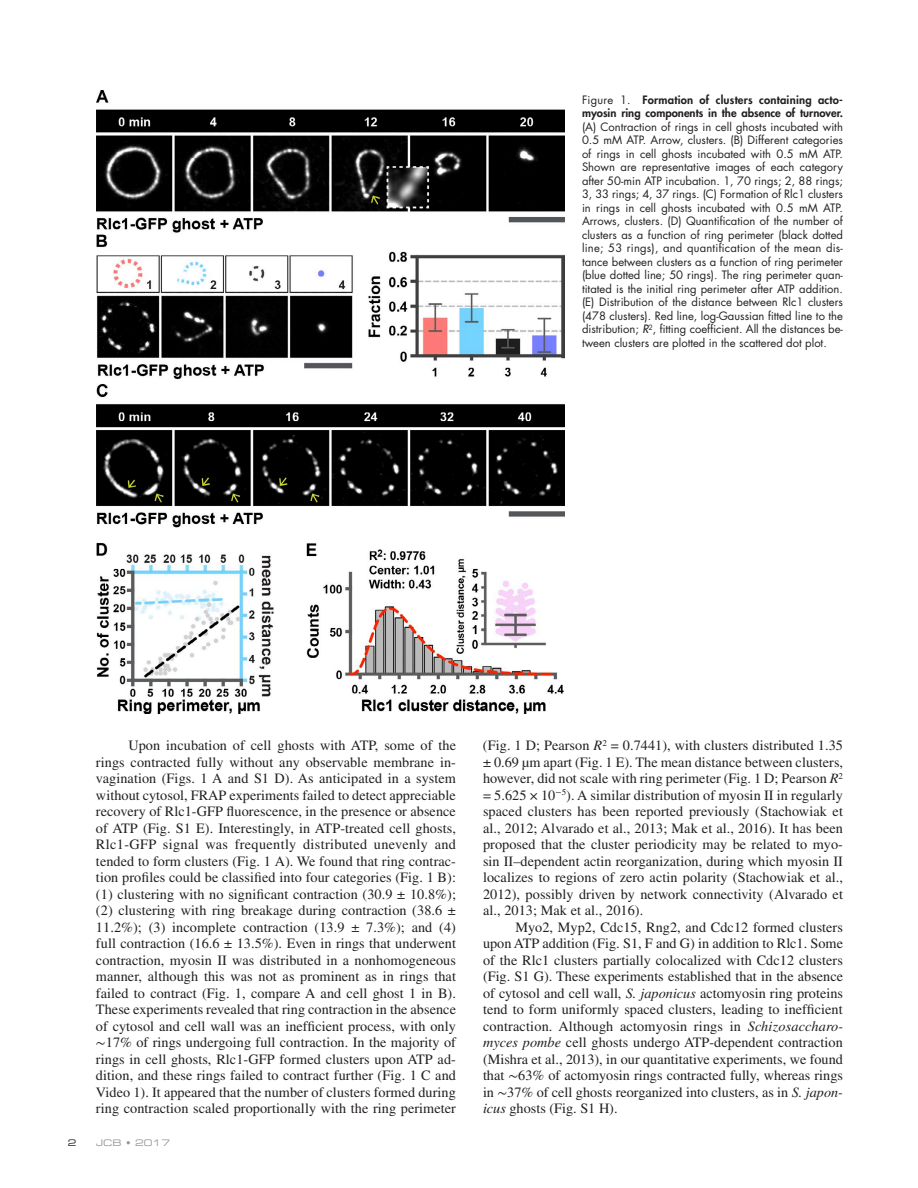
<style>
.page{position:relative;width:918px;height:1188px;background:#fff}
.page>*{position:absolute;margin:0;border:0;box-sizing:border-box;transform-origin:0 0}
.t1{font:14.25px/16.5px "Times LT Std";letter-spacing:.005em;color:#231f20;text-align:justify}
.t2{font:11.25px/13.5px "Futura Std";color:#231f20;text-align:justify}
.t3{font:800 11.25px/13.5px "Futura Std";color:#231f20}
.t4{font:9px "Eurostile LT Std Ex 2";letter-spacing:.01em;color:#949698}
.t5{font:9px "Eurostile LT Std Ex 2";color:#231f20}
.s1{font-weight:400}
.s2{font-weight:500;font-style:italic}
.s3{font-family:"STIX General"}
.s4{font-style:italic}
</style>
<div class="page">
<img style="left:96px;top:90px;width:468px;height:624px">
<p class="t3" style="left:582px;top:93px;width:262px"><span class="s1">Figure 1.</span> Formation of clusters containing acto&shy;myosin ring components in the absence of turnover.</p>
<p class="t2" style="left:582px;top:120px;width:263px">(A) Contraction of rings in cell ghosts incubated with 0.5 mM ATP. Arrow, clusters. (B) Different categories of rings in cell ghosts incubated with 0.5 mM ATP.<br>Shown are representative images of each category after 50-min ATP incubation. 1, 70 rings; 2, 88 rings; 3, 33 rings; 4, 37 rings. (C) Formation of Rlc1 clusters in rings in cell ghosts incubated with 0.5 mM ATP.<br>Arrows, clusters. (D) Quantification of the number of clusters as a function of ring perimeter (black dotted line; 53 rings), and quantification of the mean dis&shy;tance between clusters as a function of ring perimeter (blue dotted line; 50 rings). The ring perimeter quan&shy;titated is the initial ring perimeter after ATP addition. (E) Distribution of the distance between Rlc1 clusters (478 clusters). Red line, log-Gaussian fitted line to the distribution; <span class="s2">R</span><sup>2</sup>, fitting coefficient. All the distances be&shy;tween clusters are plotted in the scattered dot plot.</p>
<p class="t1" style="left:96px;top:737px;width:362px;text-indent:32px">Upon incubation of cell ghosts with ATP, some of the rings contracted fully without any observable membrane in&shy;vagination (Figs. 1 A and S1 D). As anticipated in a system without cytosol, FRAP experiments failed to detect appreciable recovery of Rlc1-GFP fluorescence, in the presence or absence of ATP (Fig. S1 E). Interestingly, in ATP-treated cell ghosts, Rlc1-GFP signal was frequently distributed unevenly and tended to form clusters (Fig. 1 A). We found that ring contrac&shy;tion profiles could be classified into four categories (Fig. 1 B): (1) clustering with no significant contraction (30.9 ± 10.8%); (2) clustering with ring breakage during contraction (38.6 ± 11.2%); (3) incomplete contraction (13.9 ± 7.3%); and (4) full contraction (16.6 ± 13.5%). Even in rings that underwent contraction, myosin II was distributed in a nonhomogeneous manner, although this was not as prominent as in rings that failed to contract (Fig. 1, compare A and cell ghost 1 in B).<br>These experiments revealed that ring contraction in the absence of cytosol and cell wall was an inefficient process, with only <span class="s3">∼</span>17% of rings undergoing full contraction. In the majority of rings in cell ghosts, Rlc1-GFP formed clusters upon ATP ad&shy;dition, and these rings failed to contract further (Fig. 1 C and Video 1). It appeared that the number of clusters formed during ring contraction scaled proportionally with the ring perimeter</p>
<p class="t1" style="left:483px;top:737px;width:362px">(Fig. 1 D; Pearson <span class="s4">R</span><sup>2</sup> = 0.7441), with clusters distributed 1.35 ± 0.69 µm apart (Fig. 1 E). The mean distance between clusters, however, did not scale with ring perimeter (Fig. 1 D; Pearson <span class="s4">R</span><sup>2 </sup>= 5.625 × 10<sup>−</sup><sup>5</sup>). A similar distribution of myosin II in regularly spaced clusters has been reported previously (Stachowiak et al., 2012; Alvarado et al., 2013; Mak et al., 2016). It has been proposed that the cluster periodicity may be related to myo&shy;sin II–dependent actin reorganization, during which myosin II localizes to regions of zero actin polarity (Stachowiak et al., 2012), possibly driven by network connectivity (Alvarado et al., 2013; Mak et al., 2016).</p>
<p class="t1" style="left:483px;top:918px;width:362px;text-indent:32px">Myo2, Myp2, Cdc15, Rng2, and Cdc12 formed clusters upon ATP addition (Fig. S1, F and G) in addition to Rlc1. Some of the Rlc1 clusters partially colocalized with Cdc12 clusters (Fig. S1 G). These experiments established that in the absence of cytosol and cell wall, <span class="s4">S. japonicus</span> actomyosin ring proteins tend to form uniformly spaced clusters, leading to inefficient contraction. Although actomyosin rings in <span class="s4">Schizosaccharo&shy;myces pombe</span> cell ghosts undergo ATP-dependent contraction (Mishra et al., 2013), in our quantitative experiments, we found that <span class="s3">∼</span>63% of actomyosin rings contracted fully, whereas rings in <span class="s3">∼</span>37% of cell ghosts reorganized into clusters, as in <span class="s4">S. japon&shy;icus</span> ghosts (Fig. S1 H).</p>
<p class="t5" style="left:68px;top:1136px;width:10px">2</p>
<p class="t4" style="left:96px;top:1136px;width:76px">JCB • 2017</p>
</div>
